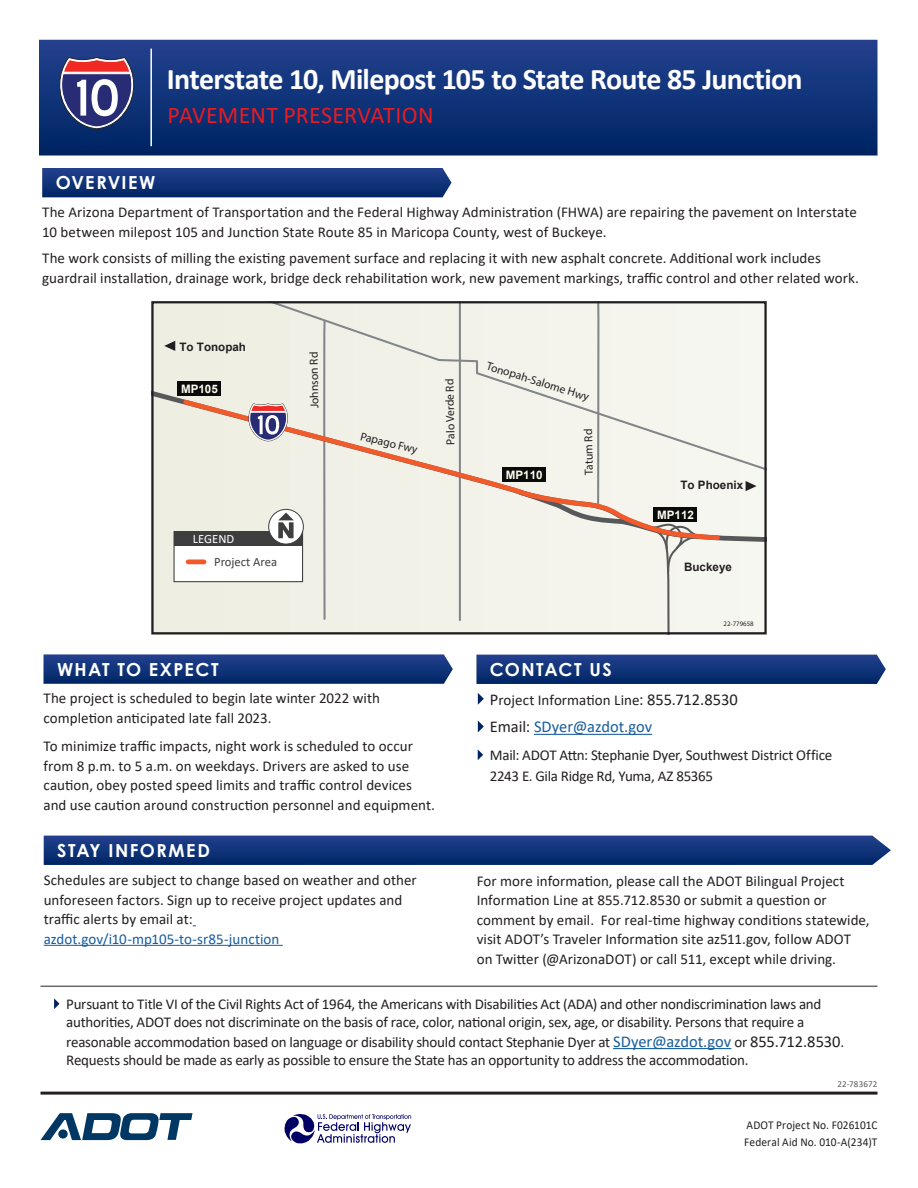
<style>
.page{position:relative;width:918px;height:1188px;background:#fff}
.page>*{position:absolute;margin:0;border:0;box-sizing:border-box;transform-origin:0 0}
.headline{font:700 30px "Calibri";letter-spacing:-.025em;color:#fff}
.headline-2{font:24px "Calibri";letter-spacing:.005em;color:#e51c23}
.section_header{font:700 18px "Century Gothic";letter-spacing:.075em;color:#fff}
.t1{font:16.5px "Calibri";letter-spacing:-.005em;color:#175d9e}
.initial_info_paragra{font:15px/19.5px "Calibri";color:#231f20}
.initial_info_paragra-2{font:15px/21px "Calibri";letter-spacing:-.02em;color:#231f20}
.t2{font:12.6px "Calibri";color:#3e3e3f}
.t3{font:12.6px "Calibri";color:#fff}
.project_numbers{font:12px "Calibri";letter-spacing:.01em;color:#231f20;scale:.95 1}
.t4{font:11.7px "Myriad Pro";color:#231f20}
.t5{font:700 11.7px "Arial";color:#231f20}
.t6{font:700 11.7px "Arial";color:#fefcef}
.t7{font:9px "Calibri";letter-spacing:.02em;color:#57585a}
.t8{font:6.9px "Myriad Pro";color:#231f20}
.s1{font-size:16.5px}
.s2{color:#231f20}
.s3{color:#175d9e}
.s4{font-size:16.5px;color:#175d9e}
</style>
<div class="page">
<div style="left:40px;top:40px;width:837px;height:115px;background:linear-gradient(to bottom,#24418f,#002562)"></div>
<hr style="left:40px;top:1092px;width:838px;height:3px;background:#231f20">
<hr style="left:150px;top:49px;width:2px;height:97px;background:#fff">
<svg style="left:40px;top:1113px;width:153px;height:27px"></svg>
<svg style="left:59px;top:57px;width:76px;height:72px"></svg>
<svg style="left:284px;top:1114px;width:127px;height:30px"></svg>
<svg style="left:42px;top:168px;width:410px;height:29px;background:#13357a"></svg>
<div style="left:151px;top:301px;width:616px;height:333px;background:#f1f1e7"></div>
<svg style="left:323px;top:543px;width:3px;height:77px"></svg>
<hr style="left:459px;top:301px;width:2px;height:319px;background:#82868a">
<div style="left:174px;top:532px;width:129px;height:50px;background:#fff"></div>
<div style="left:174px;top:531px;width:129px;height:51px;border:1px solid #3e3e3f"></div>
<div style="left:174px;top:532px;width:129px;height:14px;background:#3e3e3f"></div>
<div style="left:268px;top:509px;width:36px;height:36px;border:1px solid #3e3e3f;border-radius:50%"></div>
<div style="left:188px;top:559px;width:16px;height:5px;background:#f1592a"></div>
<div style="left:177px;top:382px;width:43px;height:14px;background:#090a09"></div>
<svg style="left:191px;top:304px;width:573px;height:166px"></svg>
<svg style="left:515px;top:304px;width:189px;height:327px"></svg>
<svg style="left:180px;top:396px;width:542px;height:147px"></svg>
<svg style="left:248px;top:403px;width:40px;height:38px"></svg>
<svg style="left:164px;top:341px;width:11px;height:10px"></svg>
<svg style="left:746px;top:481px;width:11px;height:10px"></svg>
<div style="left:151px;top:301px;width:616px;height:333px;border:2px solid #231f20"></div>
<hr style="left:40px;top:986px;width:838px;height:1px;background:#69696c">
<hr style="left:44px;top:945px;width:239px;height:1px;background:#175d9e">
<svg style="left:44px;top:836px;width:847px;height:29px;background:#13357a"></svg>
<hr style="left:534px;top:734px;width:118px;height:1px;background:#175d9e">
<svg style="left:476px;top:655px;width:410px;height:29px;background:#14357a"></svg>
<svg style="left:44px;top:654px;width:409px;height:30px;background:#18397d"></svg>
<hr style="left:613px;top:1048px;width:118px;height:1px;background:#175d9e">
<p class="headline" style="left:167px;top:58px;width:637px">Interstate 10, Milepost 105 to State Route 85 Junction</p>
<p class="headline-2" style="left:167px;top:98px;width:268px">PAVEMENT PRESERVATION</p>
<p class="section_header" style="left:56px;top:169px;width:101px">OVERVIEW</p>
<p class="initial_info_paragra" style="left:42px;top:202px;width:816px">The Arizona Department of Transportation and the Federal Highway Administration (FHWA) are repairing the pavement on Interstate<br>10 between milepost 105 and Junction State Route 85 in Maricopa County, west of Buckeye.</p>
<p class="initial_info_paragra" style="left:42px;top:248px;width:818px">The work consists of milling the existing pavement surface and replacing it with new asphalt concrete. Additional work includes guardrail installation, drainage work, bridge deck rehabilitation work, new pavement markings, traffic control and other related work.</p>
<p class="t5" style="left:179px;top:339px;width:68px">To Tonopah</p>
<p class="t6" style="left:181px;top:381px;width:38px">MP105</p>
<p class="t3" style="left:193px;top:530px;width:43px">LEGEND</p>
<p class="t2" style="left:214px;top:553px;width:65px">Project Area</p>
<p class="t4" style="left:307px;top:408px;width:58px;rotate:-91deg">Johnson Rd</p>
<p class="t4" style="left:489px;top:359px;width:108px;rotate:17deg">Tonopah-Salome Hwy</p>
<p class="t4" style="left:444px;top:445px;width:67px;rotate:-91deg">Palo Verde Rd</p>
<p class="t4" style="left:582px;top:475px;width:47px;rotate:-91deg">Tatum Rd</p>
<p class="t4" style="left:362px;top:429px;width:60px;rotate:14deg">Papago Fwy</p>
<p class="t6" style="left:506px;top:467px;width:38px">MP110</p>
<p class="t5" style="left:680px;top:477px;width:64px">To Phoenix</p>
<p class="t6" style="left:657px;top:506px;width:38px">MP112</p>
<p class="t5" style="left:684px;top:559px;width:49px">Buckeye</p>
<p class="t8" style="left:724px;top:619px;width:32px">22-779658</p>
<p class="section_header" style="left:57px;top:656px;width:163px">WHAT TO EXPECT</p>
<p class="initial_info_paragra" style="left:44px;top:688px;width:338px">The project is scheduled to begin late winter 2022 with completion anticipated late fall 2023.</p>
<p class="initial_info_paragra" style="left:44px;top:736px;width:393px">To minimize traffic impacts, night work is scheduled to occur from 8 p.m. to 5 a.m. on weekdays. Drivers are asked to use caution, obey posted speed limits and traffic control devices and use caution around construction personnel and equipment.</p>
<p class="section_header" style="left:490px;top:656px;width:123px">CONTACT US</p>
<p class="initial_info_paragra" style="left:490px;top:690px;width:249px"><span class="s1">P</span>roject Information Line<span class="s1">: 855.712.8530</span></p>
<p class="t1" style="left:490px;top:716px;width:164px"><span class="s2">Email:</span> SDyer@azdot.gov</p>
<p class="initial_info_paragra-2" style="left:490px;top:744px;width:344px">Mail: ADOT Attn: Stephanie Dyer, Southwest District Office<br>2243 E. Gila Ridge Rd, Yuma, AZ 85365</p>
<p class="section_header" style="left:57px;top:837px;width:154px">STAY INFORMED</p>
<p class="initial_info_paragra" style="left:44px;top:870px;width:375px">Schedules are subject to change based on weather and other unforeseen factors. Sign up to receive project updates and traffic alerts by email at: <span class="s3">azdot.gov/i10-mp105-to-sr85-junction</span></p>
<p class="initial_info_paragra" style="left:477px;top:871px;width:394px">For more information, please call the ADOT Bilingual Project Information Line at 855.712.8530 or submit a question or comment by email. For real-time highway conditions statewide, visit ADOT’s Traveler Information site az511.gov, follow ADOT on Twitter (@ArizonaDOT) or call 511, except while driving.</p>
<p class="initial_info_paragra-2" style="left:66px;top:995px;width:757px;line-height:18px">Pursuant to Title VI of the Civil Rights Act of 1964, the Americans with Disabilities Act (ADA) and other nondiscrimination laws and authorities, ADOT does not discriminate on the basis of race, color, national origin, sex, age, or disability. Persons that require a</p>
<p class="initial_info_paragra" style="left:66px;top:1032px;width:779px;line-height:18px">reasonable accommodation based on language or disability should contact Stephanie Dyer at <span class="s4">SDyer@azdot.gov</span> or <span class="s1">855.712.8530</span>.<br>Requests should be made as early as possible to ensure the State has an opportunity to address the accommodation.</p>
<p class="t7" style="left:837px;top:1078px;width:42px">22-783672</p>
<p class="project_numbers" style="left:747px;top:1117px;width:139px">ADOT Project No. F026101C</p>
<p class="project_numbers" style="left:744px;top:1133px;width:142px">Federal Aid No. 010-A(234)T</p>
</div>
